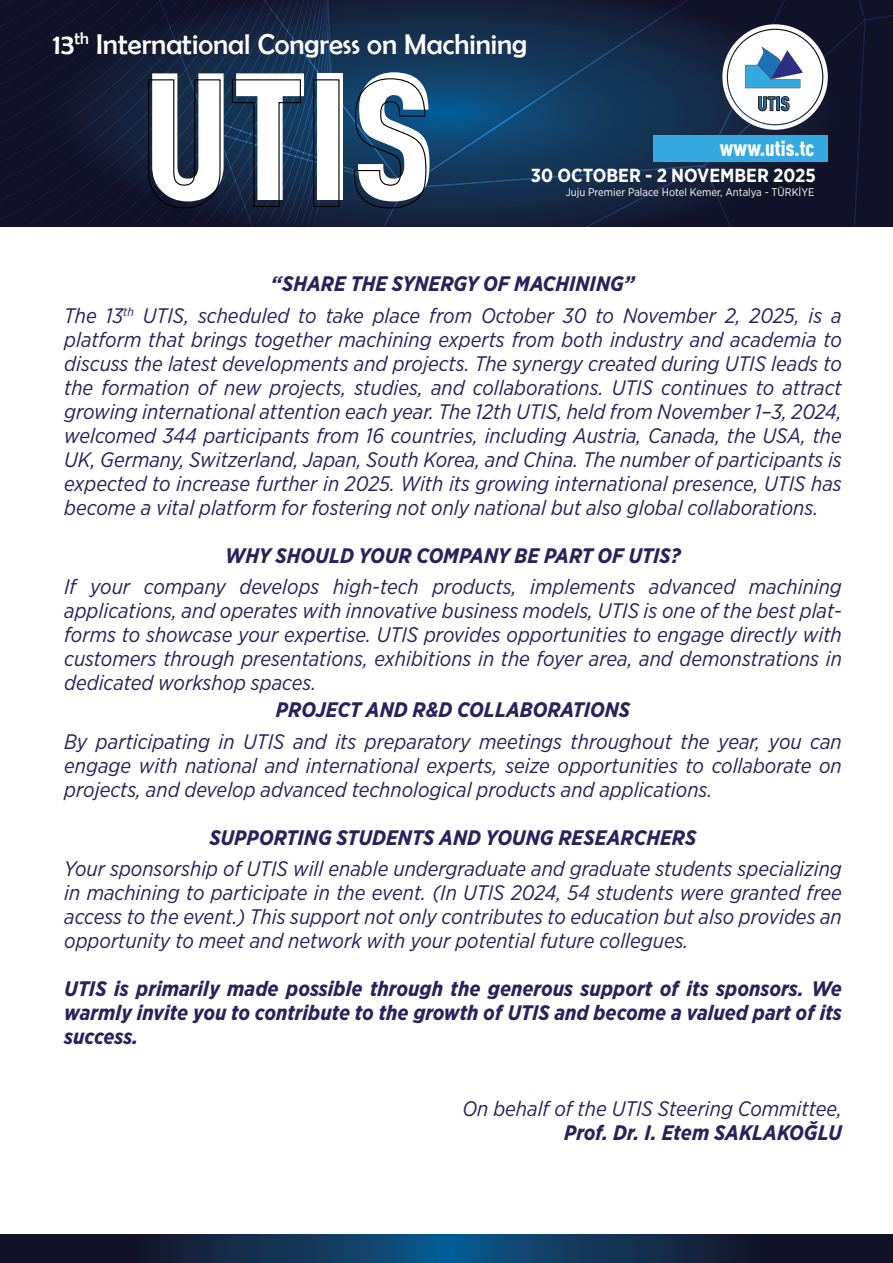
<style>
.page{position:relative;width:893px;height:1263px;background:#fff}
.page>*{position:absolute;margin:0;border:0;box-sizing:border-box;transform-origin:0 0}
.t1{font:900 condensed 177.75px "DIN Web W07";color:#fff}
.t2{font:28.8px "Berlin Sans FB";color:#fff}
.t3{font:900 condensed 21.6px "DIN Web W07";color:#fff}
.t4{font:italic 21px/24px "Gotham Narrow";color:#29235c;text-align:justify}
.t5{font:italic 700 21px/24px "Gotham Narrow";color:#29235c;text-align:justify}
.t6{font:900 condensed 19.5px "DIN Web W07";color:#1d71b8}
.t7{font:700 18.9px "Gotham Narrow";color:#fff}
.t8{font:11.1px "Gotham Narrow";color:#fff}
.s1{font-weight:700}
</style>
<div class="page">
<svg style="left:0;top:1234px;width:893px;height:29px;background:#112b4a"></svg>
<svg style="left:0;top:0;width:893px;height:226px;background:#1c314e"></svg>
<h2 class="t2" style="left:53px;top:28px;width:476px">13<sup>th</sup> International Congress on Machining</h2>
<h1 class="t1" style="left:143px;top:2px;width:294px">UTIS</h1>
<p class="t6" style="left:758px;top:89px;width:34px">UTIS</p>
<p class="t3" style="left:720px;top:132px;width:96px">www.utis.tc</p>
<p class="t7" style="left:531px;top:163px;width:287px">30 OCTOBER - 2 NOVEMBER 2025</p>
<p class="t8" style="left:566px;top:185px;width:250px">Juju Premier Palace Hotel Kemer, Antalya - TÜRKİYE</p>
<p class="t4" style="left:64px;top:268px;width:779px;line-height:31.5px;text-align:center"><span class="s1">“SHARE THE SYNERGY OF MACHINING”<br></span>The 13<sup>th</sup> UTIS, scheduled to take place from October 30 to November 2, 2 025, is a</p>
<p class="t4" style="left:64px;top:327px;width:779px">platform that brings together machining experts from both industry and academia to discuss the latest developments and projects. The synergy created during UTIS leads to the formation of new projects, studies, and collaborations. UTIS continues to attract growing international attention each year. The 12 th UTIS, held from November 1–3, 2 024, welcomed 344 participants from 16 countries, including Austria, Canada, the USA, the UK, Germany, Switzerland, Japan, South Korea, and China. The number of participants is expected to increase further in 2 025. With its growing international presence, UTIS has become a vital platform for fostering not only national but also global collaborations.</p>
<p class="t5" style="left:225px;top:543px;width:457px">WHY SHOULD YOUR COMPANY BE PART OF UTIS?</p>
<p class="t4" style="left:64px;top:574px;width:779px">If your company develops high-tech products, implements advanced machining applications, and operates with innovative business models, UTIS is one of the best plat&shy;forms to showcase your expertise. UTIS provides opportunities to engage directly with customers through presentations, exhibitions in the foyer area, and demonstrations in dedicated workshop spaces.</p>
<p class="t5" style="left:276px;top:698px;width:356px">PROJECT AND R&amp;D COLLABORATIONS</p>
<p class="t4" style="left:64px;top:729px;width:779px">By participating in UTIS and its preparatory meetings throughout the year, you can engage with national and international experts, seize opportunities to collaborate on projects, and develop advanced technological products and applications.</p>
<p class="t5" style="left:210px;top:825px;width:488px">SUPPORTING STUDENTS AND YOUNG RESEARCHERS</p>
<p class="t4" style="left:64px;top:856px;width:779px">Your sponsorship of UTIS will enable undergraduate and graduate students specializing in machining to participate in the event. (In UTIS 2 024, 54 students were granted free access to the event.) This support not only contributes to education but also provides an opportunity to meet and network with your potential future collegues.</p>
<p class="t5" style="left:64px;top:977px;width:779px">UTIS is primarily made possible through the generous support of its sponsors. We warmly invite you to contribute to the growth of UTIS and become a valued part of its success.</p>
<p class="t4" style="left:462px;top:1096px;width:381px">On behalf of the UTIS Steering Committee,</p>
<p class="t5" style="left:564px;top:1121px;width:279px">Prof. Dr. I. Etem SAKLAKOĞLU</p>
</div>
